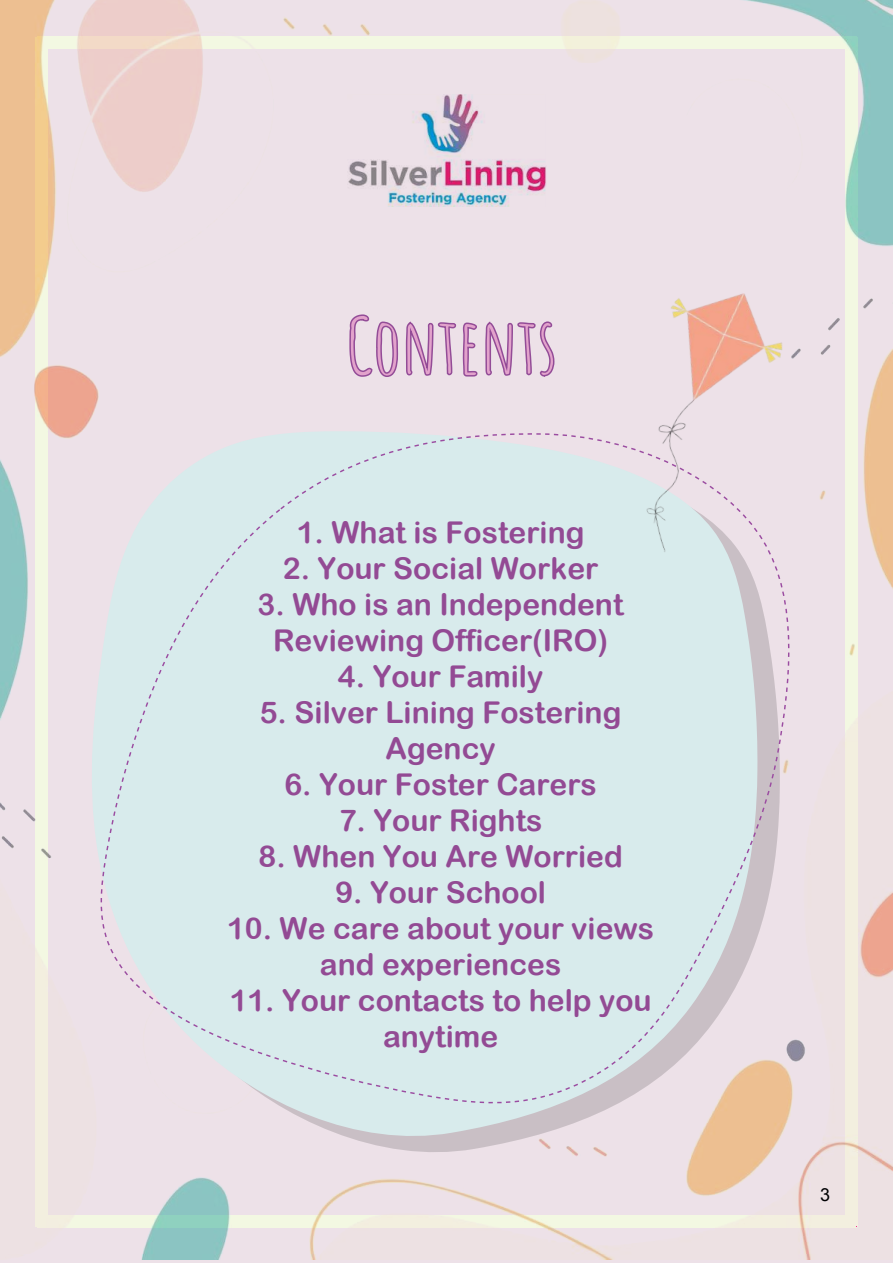
<style>
.page{position:relative;width:893px;height:1263px;background:#fff}
.page>*{position:absolute;margin:0;border:0;box-sizing:border-box;transform-origin:0 0}
.t1{font:700 78px "Amatic SC";color:#e094c5}
.t2{font:30px/36px "Arial Rounded MT Bold";color:#934a94;text-align:center}
.t3{font:18px "Arial";color:#000}
</style>
<div class="page">
<img style="left:0;top:0;width:893px;height:1260px">
<svg style="left:349px;top:305px;width:50px;height:73px;background:#dec8da"></svg>
<svg style="left:405px;top:305px;width:73px;height:73px;background:#dec8da"></svg>
<svg style="left:485px;top:305px;width:70px;height:73px;background:#dec8da"></svg>
<svg style="left:86px;top:431px;width:672px;height:718px;background:#e5dcde"></svg>
<svg style="left:98px;top:431px;width:702px;height:674px;background:#d9e7e9"></svg>
<img style="left:628px;top:282px;width:170px;height:284px">
<img style="left:348px;top:95px;width:198px;height:111px">
<h1 class="t1" style="left:347px;top:286px;width:212px">CONTENTS</h1>
<p class="t2" style="left:297px;top:514px;width:289px">1. What is Fostering</p>
<p class="t2" style="left:283px;top:550px;width:317px">2. Your Social Worker</p>
<p class="t2" style="left:258px;top:586px;width:367px">3. Who is an Independent<br>Reviewing Officer(IRO)</p>
<p class="t2" style="left:338px;top:658px;width:207px">4. Your Family</p>
<p class="t2" style="left:260px;top:694px;width:363px">5. Silver Lining Fostering<br>Agency</p>
<p class="t2" style="left:284px;top:766px;width:314px">6. Your Foster Carers</p>
<p class="t2" style="left:339px;top:802px;width:205px">7. Your Rights</p>
<p class="t2" style="left:259px;top:838px;width:366px">8. When You Are Worried</p>
<p class="t2" style="left:335px;top:874px;width:212px">9. Your School</p>
<p class="t2" style="left:227px;top:910px;width:429px">10. We care about your views and experiences</p>
<p class="t2" style="left:230px;top:982px;width:423px">11. Your contacts to help you anytime</p>
<p class="t3" style="left:820px;top:1183px;width:12px">3</p>
</div>
